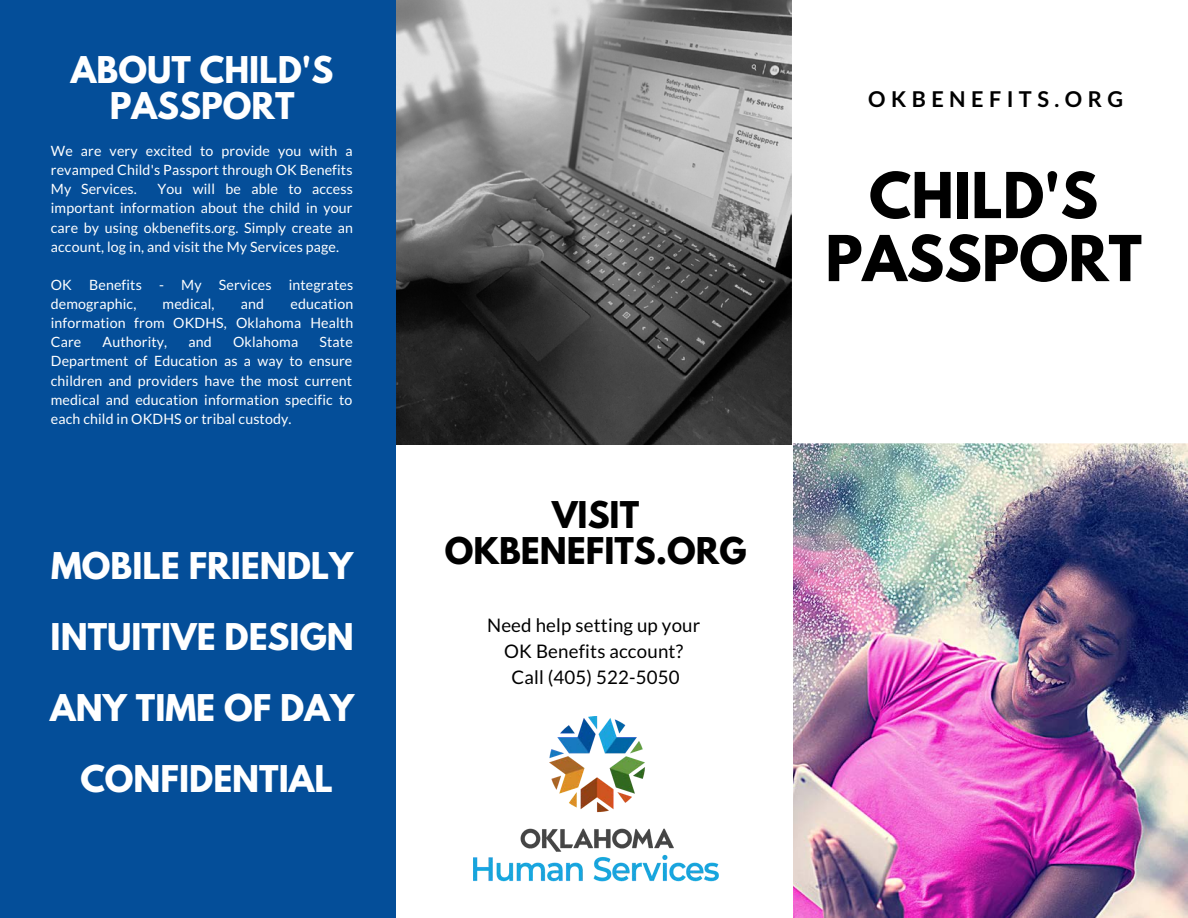
<style>
.page{position:relative;width:1188px;height:918px;background:#fff}
.page>*{position:absolute;margin:0;border:0;box-sizing:border-box;transform-origin:0 0}
.t1{font:700 55.95px "League Spartan";color:#000}
.t2{font:700 32.7px/36px "League Spartan";color:#fff;text-align:center}
.t3{font:700 32.7px/36px "League Spartan";color:#000;text-align:center}
.t4{font:700 21.75px "Lato";letter-spacing:.25em;color:#000}
.t5{font:18.75px "Lato";letter-spacing:.01em;color:#000}
.t6{font:14.25px/19.2px "Lato";letter-spacing:.01em;color:#fff;text-align:justify}
</style>
<div class="page">
<div style="left:0;top:0;width:396px;height:918px;background:#044e99"></div>
<img style="left:396px;top:0;width:395px;height:444px">
<img style="left:793px;top:444px;width:395px;height:474px">
<img style="left:473px;top:716px;width:245px;height:166px">
<p class="t2" style="left:71px;top:56px;width:264px">ABOUT CHILD'S<br>PASSPORT</p>
<p class="t6" style="left:51px;top:141px;width:303px">We are very excited to provide you with a revamped Child's Passport through OK Benefits My Services.</p>
<p class="t6" style="left:51px;top:179px;width:304px;text-indent:107px">You will be able to access important information about the child in your care by using okbenefits.org. Simply create an account, log in, and visit the My Services page.</p>
<p class="t6" style="left:51px;top:275px;width:304px">OK Benefits - My Services integrates demographic,</p>
<p class="t6" style="left:51px;top:294px;width:304px;text-indent:240px">education information from OKDHS, Oklahoma Health Care</p>
<p class="t6" style="left:163px;top:294px;width:54px">medical,</p>
<p class="t6" style="left:241px;top:294px;width:25px">and</p>
<p class="t6" style="left:103px;top:332px;width:66px">Authority,</p>
<p class="t6" style="left:189px;top:332px;width:25px">and</p>
<p class="t6" style="left:233px;top:332px;width:67px">Oklahoma</p>
<p class="t6" style="left:51px;top:332px;width:303px;text-indent:269px">State Department of Education as a way to ensure children and providers have the most current medical and education information specific to each child in OKDHS or tribal custody.</p>
<p class="t2" style="left:51px;top:535px;width:305px;line-height:70.8px;text-align:left">MOBILE FRIENDLY<br>INTUITIVE DESIGN</p>
<p class="t2" style="left:50px;top:694px;width:305px">ANY TIME OF DAY</p>
<p class="t2" style="left:80px;top:765px;width:254px">CONFIDENTIAL</p>
<p class="t4" style="left:868px;top:85px;width:256px">OKBENEFITS.ORG</p>
<p class="t1" style="left:869px;top:168px;width:231px">CHILD'S</p>
<p class="t1" style="left:825px;top:231px;width:318px">PASSPORT</p>
<p class="t3" style="left:445px;top:502px;width:303px">VISIT<br>OKBENEFITS.ORG</p>
<p class="t5" style="left:487px;top:614px;width:215px">Need help setting up your</p>
<p class="t5" style="left:504px;top:640px;width:180px">OK Benefits account?</p>
<p class="t5" style="left:511px;top:665px;width:170px">Call (405) 522-5050</p>
</div>
